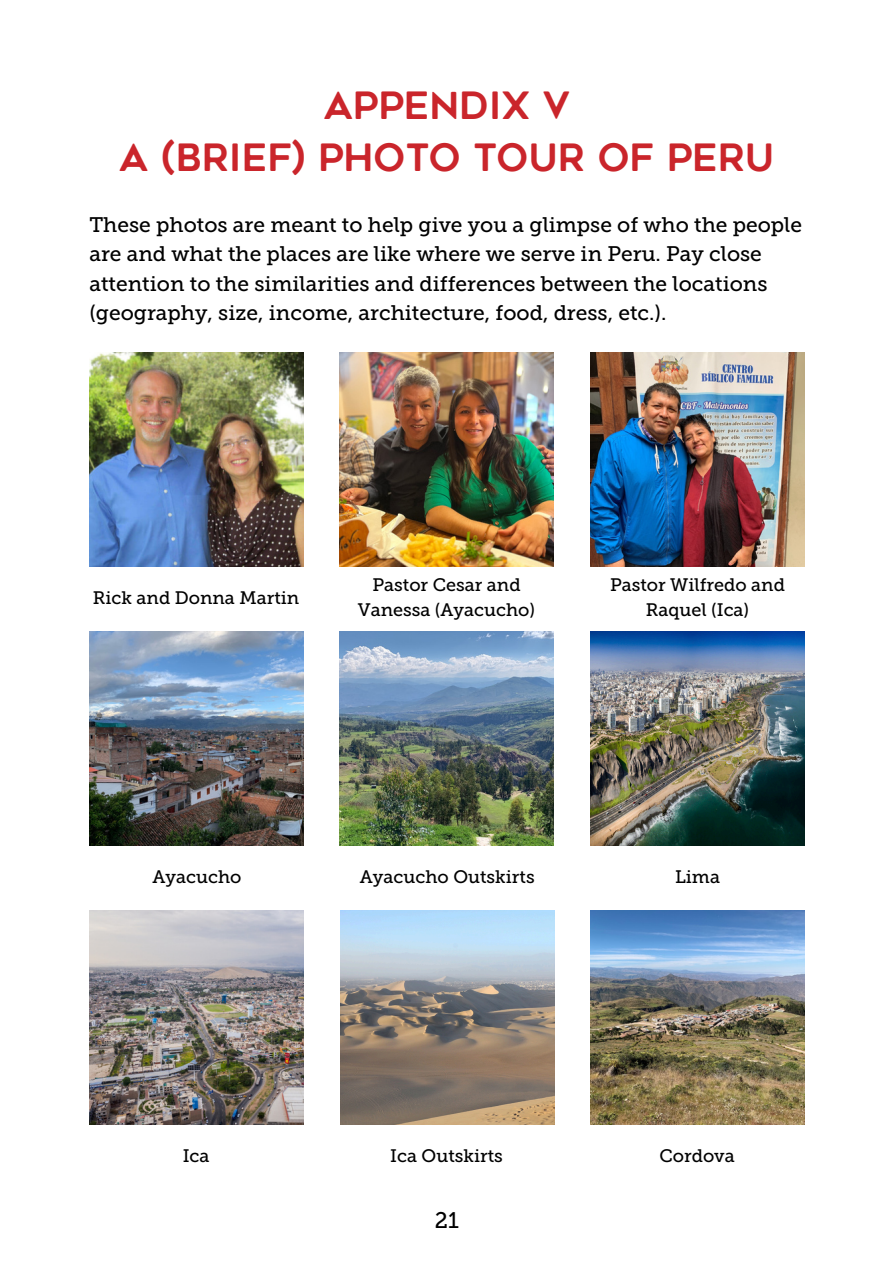
<style>
.page{position:relative;width:894px;height:1264px;background:#fff}
.page>*{position:absolute;margin:0;border:0;box-sizing:border-box;transform-origin:0 0}
.t1{font:37.5px/51.8px "Geometos Rounded";color:#ca252b;text-align:center}
.t2{font:22.5px "Museo Slab 500";color:#000}
.t3{font:21px/29.2px "Museo Slab 500";color:#000}
.t4{font:18px/24.8px "Museo Slab 500";color:#000;text-align:center}
</style>
<div class="page">
<img style="left:89px;top:352px;width:214px;height:214px">
<img style="left:590px;top:352px;width:214px;height:214px">
<img style="left:340px;top:352px;width:213px;height:214px">
<img style="left:590px;top:631px;width:214px;height:214px">
<img style="left:90px;top:910px;width:214px;height:214px">
<img style="left:90px;top:631px;width:214px;height:214px">
<img style="left:590px;top:910px;width:214px;height:214px">
<img style="left:340px;top:910px;width:214px;height:214px">
<img style="left:340px;top:631px;width:213px;height:214px">
<h1 class="t1" style="left:119px;top:84px;width:656px">APPENDIX V<br>A (BRIEF) PHOTO TOUR OF PERU</h1>
<p class="t3" style="left:89px;top:210px;width:714px">These photos are meant to help give you a glimpse of who the people are and what the places are like where we serve in Peru. Pay close attention to the similarities and differences between the locations (geography, size, income, architecture, food, dress, etc.).</p>
<p class="t4" style="left:93px;top:585px;width:208px">Rick and Donna Martin</p>
<p class="t4" style="left:358px;top:572px;width:179px">Pastor Cesar and<br>Vanessa (Ayacucho)</p>
<p class="t4" style="left:609px;top:572px;width:176px">Pastor Wilfredo and<br>Raquel (Ica)</p>
<p class="t4" style="left:152px;top:864px;width:90px">Ayacucho</p>
<p class="t4" style="left:360px;top:864px;width:176px">Ayacucho Outskirts</p>
<p class="t4" style="left:674px;top:864px;width:46px">Lima</p>
<p class="t4" style="left:183px;top:1143px;width:28px">Ica</p>
<p class="t4" style="left:390px;top:1143px;width:114px">Ica Outskirts</p>
<p class="t4" style="left:659px;top:1143px;width:77px">Cordova</p>
<p class="t2" style="left:434px;top:1207px;width:25px">21</p>
</div>
